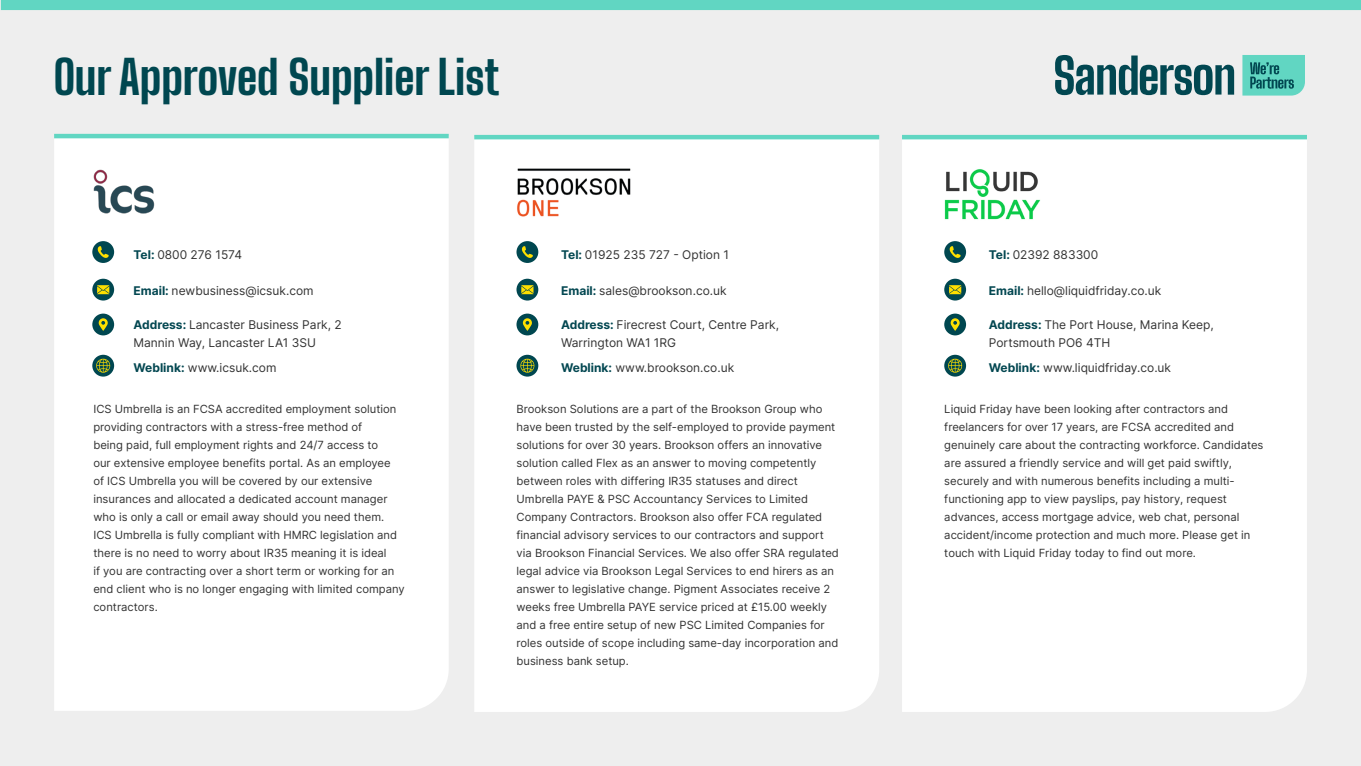
<style>
.page{position:relative;width:1361px;height:766px;background:#fff}
.page>*{position:absolute;margin:0;border:0;box-sizing:border-box;transform-origin:0 0}
.t1{font:800 46.5px "Big Shoulders Display";color:#004750}
.t2{font:12px/18px "Inter";color:#333}
.t3{font:11.25px/18px "Inter";color:#333}
.s1{font-weight:700;color:#034751}
</style>
<div class="page">
<div style="left:0;top:0;width:1361px;height:765px;background:#eee"></div>
<div style="left:54px;top:138px;width:395px;height:572px;background:#fff"></div>
<hr style="left:54px;top:134px;width:395px;height:4px;background:#61d6c2">
<div style="left:1px;top:0;width:1360px;height:10px;background:#61d6c2"></div>
<svg style="left:92px;top:278px;width:22px;height:22px"></svg>
<svg style="left:97px;top:285px;width:12px;height:9px"></svg>
<div style="left:92px;top:241px;width:22px;height:22px;background:#004750;border-radius:50%"></div>
<svg style="left:98px;top:246px;width:11px;height:12px"></svg>
<div style="left:92px;top:313px;width:22px;height:22px;background:#004750;border-radius:50%"></div>
<svg style="left:99px;top:318px;width:9px;height:13px"></svg>
<svg style="left:92px;top:354px;width:22px;height:22px"></svg>
<svg style="left:96px;top:358px;width:14px;height:14px"></svg>
<div style="left:474px;top:139px;width:405px;height:572px;background:#fff"></div>
<div style="left:902px;top:139px;width:405px;height:572px;background:#fff"></div>
<hr style="left:474px;top:135px;width:405px;height:4px;background:#61d6c2">
<hr style="left:902px;top:135px;width:405px;height:4px;background:#61d6c2">
<img style="left:516px;top:167px;width:129px;height:54px">
<svg style="left:516px;top:278px;width:22px;height:22px"></svg>
<svg style="left:521px;top:285px;width:12px;height:9px"></svg>
<svg style="left:944px;top:278px;width:22px;height:22px"></svg>
<svg style="left:949px;top:285px;width:12px;height:9px"></svg>
<div style="left:516px;top:241px;width:22px;height:22px;background:#004750;border-radius:50%"></div>
<svg style="left:522px;top:246px;width:11px;height:12px"></svg>
<div style="left:944px;top:241px;width:22px;height:22px;background:#004750;border-radius:50%"></div>
<svg style="left:949px;top:246px;width:12px;height:12px"></svg>
<div style="left:516px;top:313px;width:22px;height:22px;background:#004750;border-radius:50%"></div>
<svg style="left:523px;top:318px;width:9px;height:13px"></svg>
<div style="left:944px;top:313px;width:22px;height:22px;background:#004750;border-radius:50%"></div>
<svg style="left:950px;top:318px;width:9px;height:13px"></svg>
<svg style="left:516px;top:354px;width:22px;height:22px"></svg>
<svg style="left:520px;top:358px;width:14px;height:14px"></svg>
<svg style="left:944px;top:354px;width:22px;height:22px"></svg>
<svg style="left:948px;top:358px;width:14px;height:14px"></svg>
<img style="left:92px;top:169px;width:64px;height:45px">
<svg style="left:1055px;top:55px;width:179px;height:40px"></svg>
<svg style="left:1242px;top:55px;width:63px;height:40px;background:#53bdaf"></svg>
<img style="left:944px;top:167px;width:96px;height:54px">
<h1 class="t1" style="left:54px;top:38px;width:447px">Our Approved Supplier List</h1>
<p class="t2" style="left:133px;top:245px;width:110px"><span class="s1">Tel:</span> 0800 276 1574</p>
<p class="t2" style="left:133px;top:281px;width:182px"><span class="s1">Email:</span> newbusiness@icsuk.com</p>
<p class="t2" style="left:133px;top:315px;width:210px"><span class="s1">Address:</span> Lancaster Business Park, 2<br>Mannin Way, Lancaster LA1 3SU</p>
<p class="t2" style="left:133px;top:358px;width:145px"><span class="s1">Weblink:</span> www.icsuk.com</p>
<p class="t3" style="left:93px;top:399px;width:313px">ICS Umbrella is an FCSA accredited employment solution providing contractors with a stress-free method of<br>being paid, full employment rights and 24/7 access to<br>our extensive employee benefits portal. As an employee<br>of ICS Umbrella you will be covered by our extensive insurances and allocated a dedicated account manager who is only a call or email away should you need them.<br>ICS Umbrella is fully compliant with HMRC legislation and there is no need to worry about IR35 meaning it is ideal<br>if you are contracting over a short term or working for an end client who is no longer engaging with limited company contractors.</p>
<p class="t2" style="left:561px;top:245px;width:169px"><span class="s1">Tel:</span> 01925 235 727 - Option 1</p>
<p class="t2" style="left:989px;top:245px;width:111px"><span class="s1">Tel:</span> 02392 883300</p>
<p class="t2" style="left:561px;top:281px;width:167px"><span class="s1">Email:</span> sales@brookson.co.uk</p>
<p class="t2" style="left:989px;top:281px;width:174px"><span class="s1">Email:</span> hello@liquidfriday.co.uk</p>
<p class="t2" style="left:561px;top:315px;width:219px"><span class="s1">Address:</span> Firecrest Court, Centre Park,<br>Warrington WA1 1RG</p>
<p class="t2" style="left:989px;top:315px;width:226px"><span class="s1">Address:</span> The Port House, Marina Keep,<br>Portsmouth PO6 4TH</p>
<p class="t2" style="left:561px;top:358px;width:175px"><span class="s1">Weblink:</span> www.brookson.co.uk</p>
<p class="t2" style="left:989px;top:358px;width:184px"><span class="s1">Weblink:</span> www.liquidfriday.co.uk</p>
<p class="t3" style="left:516px;top:399px;width:324px">Brookson Solutions are a part of the Brookson Group who have been trusted by the self-employed to provide payment solutions for over 30 years. Brookson offers an innovative solution called Flex as an answer to moving competently between roles with differing IR35 statuses and direct Umbrella PAYE &amp; PSC Accountancy Services to Limited Company Contractors. Brookson also offer FCA regulated financial advisory services to our contractors and support via Brookson Financial Services. We also offer SRA regulated legal advice via Brookson Legal Services to end hirers as an answer to legislative change. Pigment Associates receive 2 weeks free Umbrella PAYE service priced at £15.00 weekly and a free entire setup of new PSC Limited Companies for roles outside of scope including same-day incorporation and business bank setup.</p>
<p class="t3" style="left:944px;top:399px;width:321px">Liquid Friday have been looking after contractors and freelancers for over 17 years, are FCSA accredited and genuinely care about the contracting workforce. Candidates are assured a friendly service and will get paid swiftly, securely and with numerous benefits including a multi&shy;functioning app to view payslips, pay history, request advances, access mortgage advice, web chat, personal accident/income protection and much more. Please get in touch with Liquid Friday today to find out more.</p>
</div>
